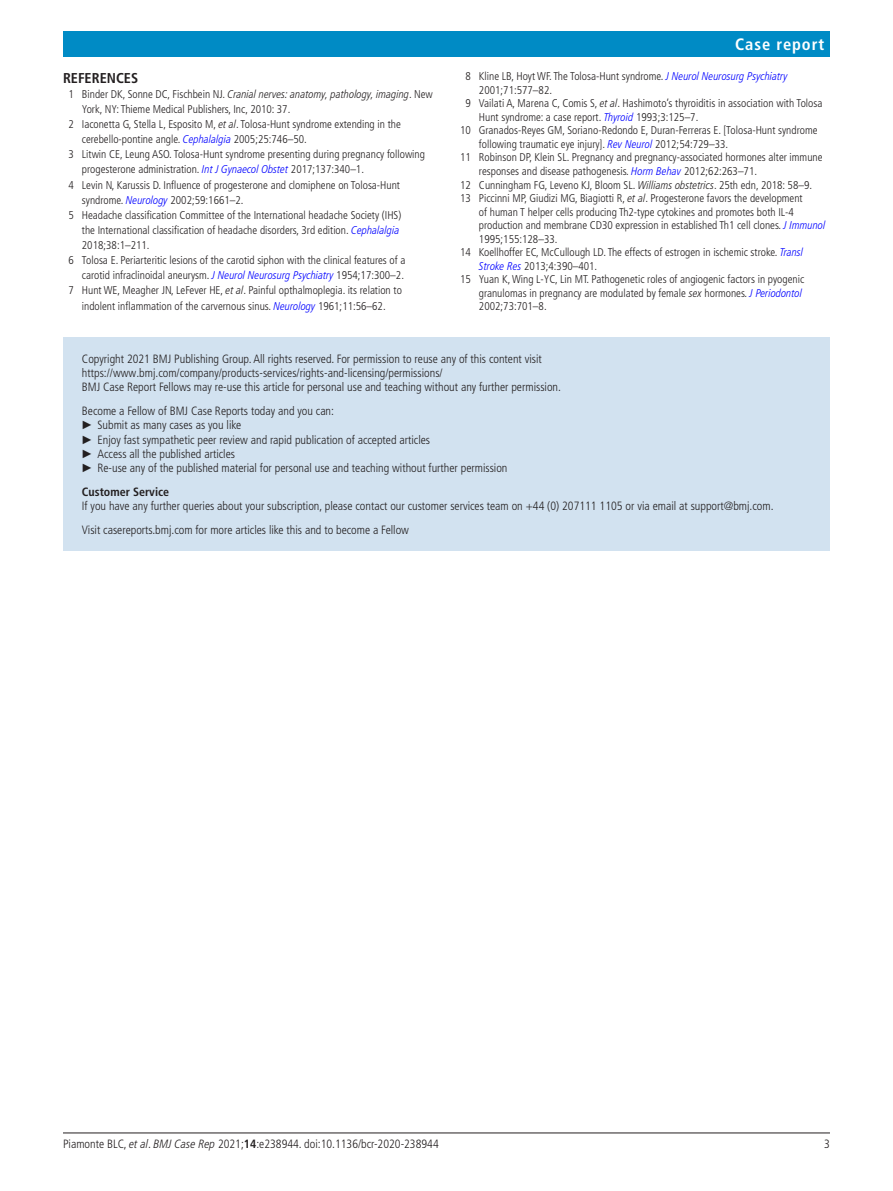
<style>
.page{position:relative;width:893px;height:1191px;background:#fff}
.page>*{position:absolute;margin:0;border:0;box-sizing:border-box;transform-origin:0 0}
.t1{font:700 condensed 16.5px "Frutiger LT Pro";letter-spacing:.055em;color:#fff}
.t2{font:700 condensed 14.25px "Frutiger LT Std";color:#231f20}
.t3{font:300 condensed 12px/14.4px "Frutiger LT Pro";color:#231f20}
.t4{font:700 condensed 12px "Frutiger LT Pro";color:#231f20}
.t5{font:300 condensed 11.25px "Frutiger LT Pro";color:#231f20}
.t6{font:italic 300 condensed 11.25px "Frutiger LT Pro";color:#231f20}
.s1{font-style:normal}
.s2{font-style:italic}
.s3{font-style:italic;color:#00f}
.s4{font-family:"Arial";font-weight:400;font-stretch:normal}
.s5{font-weight:700}
</style>
<div class="page">
<hr style="left:63px;top:1132px;width:767px;height:1px;background:#231f20">
<div style="left:63px;top:31px;width:767px;height:25px;background:#008bc5"></div>
<div style="left:63px;top:337px;width:767px;height:213px;background:#d2e2f0"></div>
<p class="t2" style="left:63px;top:69px;width:77px">REFERENCES</p>
<p class="t6" style="left:68px;top:87px;width:366px"><span class="s1">1 Binder DK, Sonne DC, Fischbein NJ.</span> Cranial nerves: anatomy, pathology, imaging<span class="s1">. New</span></p>
<p class="t5" style="left:82px;top:103px;width:210px">York, NY: Thieme Medical Publishers, Inc, 2010: 37.</p>
<p class="t5" style="left:68px;top:118px;width:334px">2 Iaconetta G, Stella L, Esposito M, <span class="s2">et al</span>. Tolosa-Hunt syndrome extending in the</p>
<p class="t5" style="left:82px;top:133px;width:226px">cerebello-pontine angle. <span class="s3">Cephalalgia</span> 2005;25:746–50.</p>
<p class="t5" style="left:68px;top:148px;width:358px">3 Litwin CE, Leung ASO. Tolosa-Hunt syndrome presenting during pregnancy following</p>
<p class="t5" style="left:82px;top:163px;width:284px">progesterone administration. <span class="s3">Int J Gynaecol Obstet</span> 2017;137:340–1.</p>
<p class="t5" style="left:68px;top:178px;width:333px">4 Levin N, Karussis D. Influence of progesterone and clomiphene on Tolosa-Hunt</p>
<p class="t5" style="left:82px;top:193px;width:163px">syndrome. <span class="s3">Neurology</span> 2002;59:1661–2.</p>
<p class="t5" style="left:68px;top:208px;width:334px">5 Headache classification Committee of the International headache Society (IHS)</p>
<p class="t5" style="left:82px;top:224px;width:319px">the International classification of headache disorders, 3rd edition. <span class="s3">Cephalalgia</span></p>
<p class="t5" style="left:82px;top:239px;width:69px">2018;38:1–211.</p>
<p class="t5" style="left:68px;top:254px;width:339px">6 Tolosa E. Periarteritic lesions of the carotid siphon with the clinical features of a</p>
<p class="t5" style="left:82px;top:269px;width:324px">carotid infraclinoidal aneurysm. <span class="s3">J Neurol Neurosurg Psychiatry</span> 1954;17:300–2.</p>
<p class="t5" style="left:68px;top:284px;width:335px">7 Hunt WE, Meagher JN, LeFever HE, <span class="s2">et al</span>. Painful opthalmoplegia. its relation to</p>
<p class="t5" style="left:82px;top:299px;width:305px">indolent inflammation of the carvernous sinus. <span class="s3">Neurology</span> 1961;11:56–62.</p>
<h1 class="t1" style="left:735px;top:34px;width:91px">Case report</h1>
<p class="t5" style="left:465px;top:70px;width:324px">8 Kline LB, Hoyt WF. The Tolosa-Hunt syndrome. <span class="s3">J Neurol Neurosurg Psychiatry</span></p>
<p class="t5" style="left:479px;top:84px;width:75px">2001;71:577–82.</p>
<p class="t5" style="left:465px;top:97px;width:358px">9 Vailati A, Marena C, Comis S, <span class="s2">et al</span>. Hashimoto’s thyroiditis in association with Tolosa</p>
<p class="t5" style="left:479px;top:111px;width:221px">Hunt syndrome: a case report. <span class="s3">Thyroid</span> 1993;3:125–7.</p>
<p class="t5" style="left:460px;top:124px;width:359px">10 Granados-Reyes GM, Soriano-Redondo E, Duran-Ferreras E. [Tolosa-Hunt syndrome</p>
<p class="t5" style="left:479px;top:138px;width:251px">following traumatic eye injury]. <span class="s3">Rev Neurol</span> 2012;54:729–33.</p>
<p class="t5" style="left:460px;top:151px;width:364px">11 Robinson DP, Klein SL. Pregnancy and pregnancy-associated hormones alter immune</p>
<p class="t5" style="left:479px;top:165px;width:280px">responses and disease pathogenesis. <span class="s3">Horm Behav</span> 2012;62:263–71.</p>
<p class="t5" style="left:460px;top:178px;width:354px">12 Cunningham FG, Leveno KJ, Bloom SL. <span class="s2">Williams obstetrics</span>. 25th edn, 2018: 58–9.</p>
<p class="t5" style="left:460px;top:192px;width:344px">13 Piccinni MP, Giudizi MG, Biagiotti R, <span class="s2">et al</span>. Progesterone favors the development</p>
<p class="t5" style="left:479px;top:205px;width:316px">of human T helper cells producing Th2-type cytokines and promotes both IL-4</p>
<p class="t5" style="left:479px;top:219px;width:348px">production and membrane CD30 expression in established Th1 cell clones. <span class="s3">J Immunol</span></p>
<p class="t5" style="left:479px;top:232px;width:80px">1995;155:128–33.</p>
<p class="t5" style="left:460px;top:246px;width:345px">14 Koellhoffer EC, McCullough LD. The effects of estrogen in ischemic stroke. <span class="s3">Transl</span></p>
<p class="t5" style="left:479px;top:259px;width:120px"><span class="s3">Stroke Res</span> 2013;4:390–401.</p>
<p class="t5" style="left:460px;top:273px;width:346px">15 Yuan K, Wing L-YC, Lin MT. Pathogenetic roles of angiogenic factors in pyogenic</p>
<p class="t5" style="left:479px;top:286px;width:325px">granulomas in pregnancy are modulated by female <span class="s2">sex</span> hormones. <span class="s3">J Periodontol</span></p>
<p class="t5" style="left:479px;top:300px;width:69px">2002;73:701–8.</p>
<p class="t3" style="left:82px;top:351px;width:481px">Copyright 2021 BMJ Publishing Group. All rights reserved. For permission to reuse any of this content visit https://www.bmj.com/company/products-services/rights-and-licensing/permissions/<br>BMJ Case Report Fellows may re-use this article for personal use and teaching without any further permission.</p>
<p class="t3" style="left:81px;top:403px;width:428px">Become a Fellow of BMJ Case Reports today and you can:<br><span class="s4">►</span> Submit as many cases as you like<br><span class="s4">►</span> Enjoy fast sympathetic peer review and rapid publication of accepted articles<br><span class="s4">►</span> Access all the published articles<br><span class="s4">►</span> Re-use any of the published material for personal use and teaching without further permission</p>
<p class="t4" style="left:82px;top:484px;width:89px">Customer Service</p>
<p class="t3" style="left:82px;top:494px;width:693px;line-height:23.4px">If you have any further queries about your subscription, please contact our customer services team on +44 (0) 207111 1105 or via email at support@bmj.com.<br>Visit casereports.bmj.com for more articles like this and to become a Fellow</p>
<p class="t3" style="left:63px;top:1136px;width:377px">Piamonte BLC, <span class="s2">et al</span>. <span class="s2">BMJ Case Rep</span> 2021;<span class="s5">14</span>:e238944. doi:10.1136/bcr-2020-238944</p>
<p class="t3" style="left:824px;top:1136px;width:7px">3</p>
</div>
